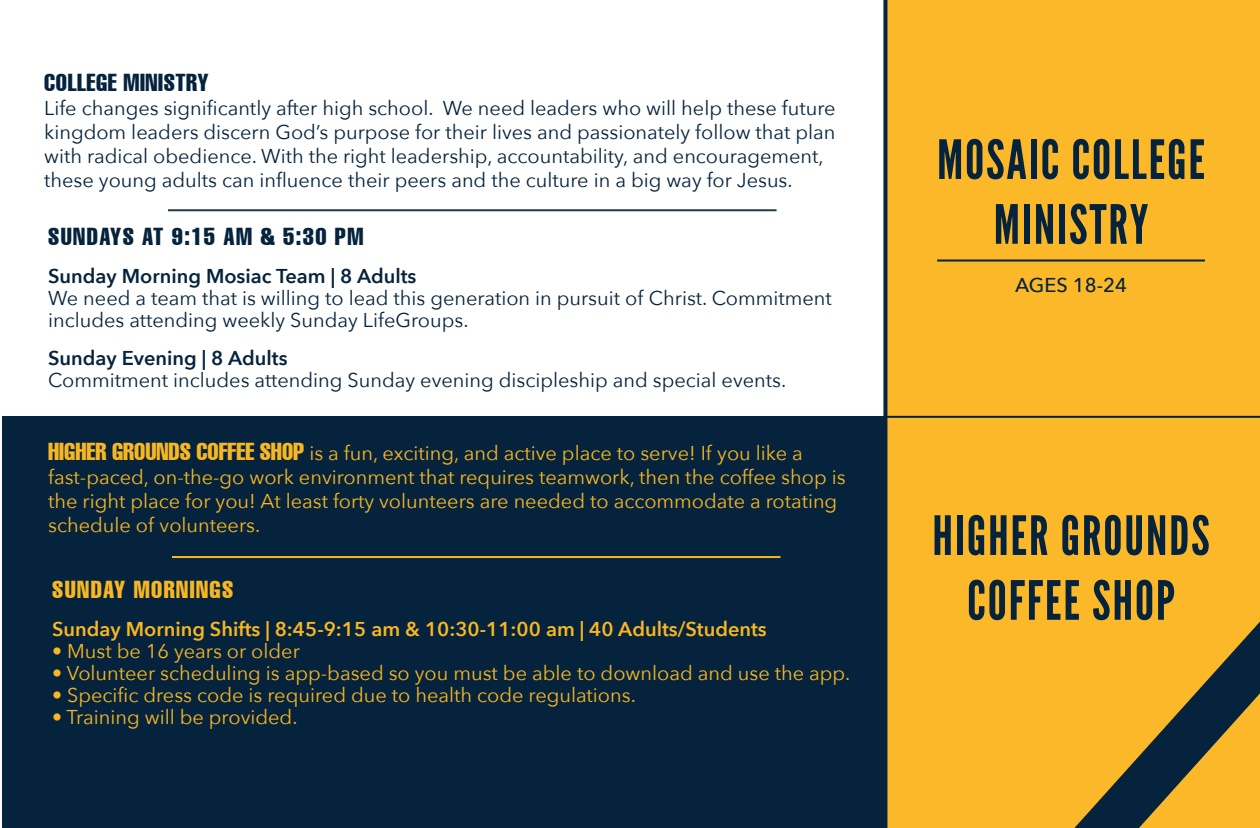
<style>
.page{position:relative;width:1260px;height:828px;background:#fff}
.page>*{position:absolute;margin:0;border:0;box-sizing:border-box;transform-origin:0 0}
.t1{font:54px "League Gothic";letter-spacing:.035em;color:#05233d}
.BLACK{font:extra-condensed 24px "Helvetica";letter-spacing:.06em;color:#05233d}
.BLACK-2{font:extra-condensed 24px "Helvetica";letter-spacing:.025em;color:#05233d}
.BLACK-3{font:extra-condensed 24px "Helvetica";letter-spacing:.06em;color:#f8b722}
.LIGHT{font:20px/24px "Avenir Next";color:#05233d}
.LIGHT-2{font:20px/24px "Avenir Next";color:#f8b722}
.LIGHT-3{font:600 20px "Avenir Next";color:#f8b722}
.LIGHT-4{font:600 20px "Avenir Next";color:#05233d}
.LIGHT-5{font:500 20px "Avenir Next";color:#05233d}
.s1{font-family:"Helvetica";font-stretch:extra-condensed;font-size:24px}
</style>
<div class="page">
<div style="left:2px;top:416px;width:881px;height:412px;background:#05233d"></div>
<div style="left:883px;top:0;width:377px;height:828px;background:#fbb828"></div>
<hr style="left:168px;top:209px;width:609px;height:2px;background:#05233d">
<hr style="left:937px;top:260px;width:268px;height:2px;background:#05233d">
<hr style="left:172px;top:556px;width:609px;height:2px;background:#f8b722">
<hr style="left:883px;top:416px;width:377px;height:2px;background:#05233d">
<svg style="left:987px;top:498px;width:273px;height:330px"></svg>
<p class="BLACK-2" style="left:44px;top:68px;width:166px">COLLEGE MINISTRY</p>
<p class="LIGHT" style="left:44px;top:95px;width:793px">Life changes significantly after high school. We need leaders who will help these future kingdom leaders discern God’s purpose for their lives and passionately follow that plan with radical obedience. With the right leadership, accountability, and encouragement, these young adults can influence their peers and the culture in a big way for Jesus.</p>
<p class="BLACK" style="left:48px;top:222px;width:317px">SUNDAYS AT 9:15 AM &amp; 5:30 PM</p>
<p class="LIGHT-4" style="left:48px;top:259px;width:370px">Sunday Morning Mosiac Team | 8 Adults</p>
<p class="LIGHT" style="left:48px;top:287px;width:785px;line-height:22px">We need a team that is willing to lead this generation in pursuit of Christ. Commitment includes attending weekly Sunday LifeGroups.</p>
<p class="LIGHT-4" style="left:48px;top:341px;width:241px">Sunday Evening | 8 Adults</p>
<p class="LIGHT" style="left:48px;top:368px;width:740px">Commitment includes attending Sunday evening discipleship and special events.</p>
<p class="LIGHT-2" style="left:48px;top:440px;width:799px"><span class="s1">HIGHER GROUNDS COFFEE SHOP</span> is a fun, exciting, and active place to serve! If you like a fast-paced, on-the-go work environment that requires teamwork, then the coffee shop is the right place for you! At least forty volunteers are needed to accommodate a rotating schedule of volunteers.</p>
<p class="BLACK-3" style="left:52px;top:574px;width:183px">SUNDAY MORNINGS</p>
<p class="LIGHT-3" style="left:52px;top:612px;width:716px">Sunday Morning Shifts | 8:45-9:15 am &amp; 10:30-11:00 am | 40 Adults/Students</p>
<p class="LIGHT-2" style="left:52px;top:638px;width:249px">• Must be 16 years or older</p>
<p class="LIGHT-2" style="left:52px;top:660px;width:800px">• Volunteer scheduling is app-based so you must be able to download and use the app.</p>
<p class="LIGHT-2" style="left:52px;top:682px;width:585px">• Specific dress code is required due to health code regulations.</p>
<p class="LIGHT-2" style="left:52px;top:704px;width:247px">• Training will be provided.</p>
<p class="t1" style="left:937px;top:128px;width:269px">MOSAIC COLLEGE</p>
<p class="t1" style="left:994px;top:192px;width:156px">MINISTRY</p>
<p class="LIGHT-5" style="left:1015px;top:268px;width:113px">AGES 18-24</p>
<p class="t1" style="left:932px;top:504px;width:279px">HIGHER GROUNDS</p>
<p class="t1" style="left:967px;top:568px;width:209px">COFFEE SHOP</p>
</div>
